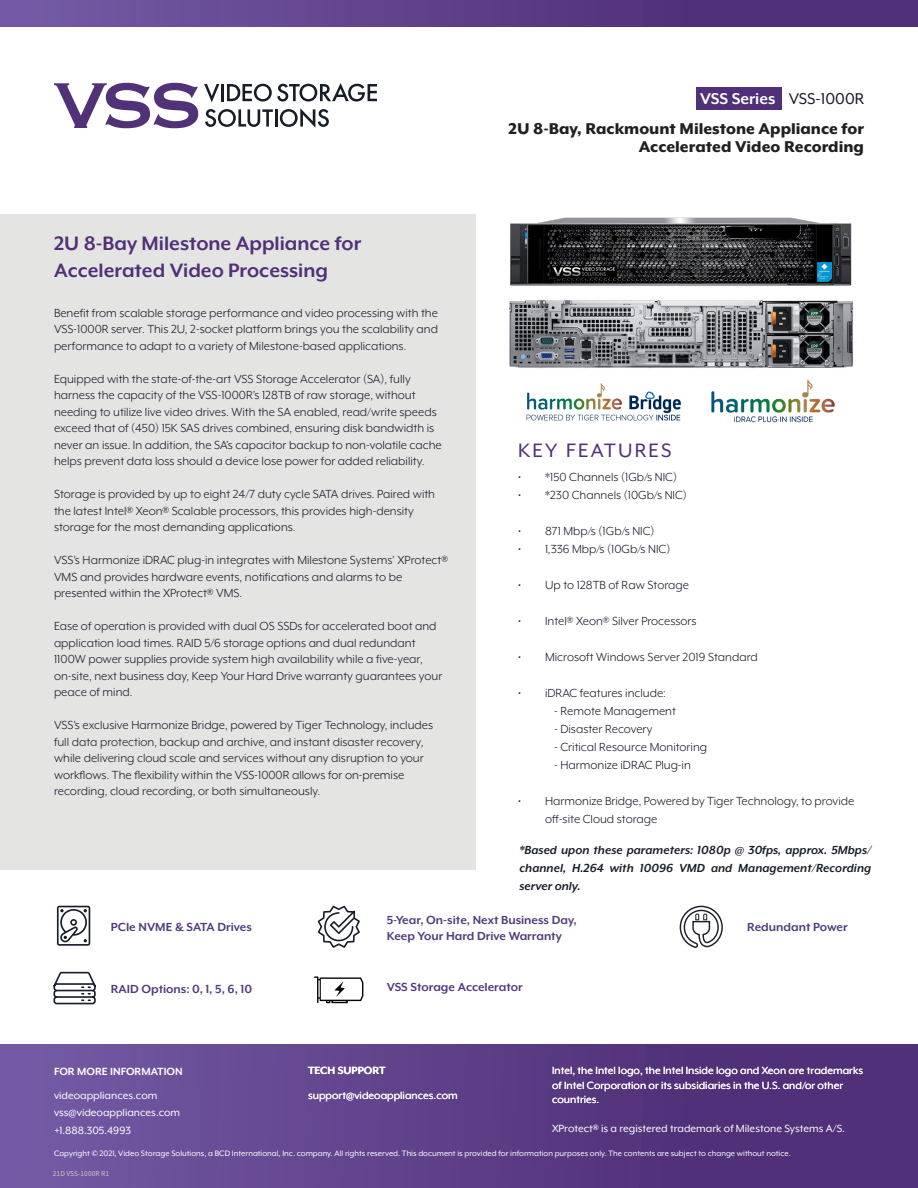
<style>
.page{position:relative;width:918px;height:1188px;background:#fff}
.page>*{position:absolute;margin:0;border:0;box-sizing:border-box;transform-origin:0 0}
.t1{font:700 22.35px "Mr Eaves XL Mod OT";color:#503078}
.t2{font:22.35px "Mr Eaves XL Mod OT";letter-spacing:.1em;color:#503078}
.t3{font:800 18px/29.5px "Mr Eaves XL Mod OT";color:#231f20;text-align:right}
.Paragraph_Text{font:13.5px/16.5px "Mr Eaves XL Mod OT";color:#181d29}
.Model_Numbers{font:700 13.5px/16.2px "Mr Eaves XL Mod OT";color:#513c7c}
.Paragraph_Text-2{font:italic 700 13.5px/18px "Mr Eaves XL Mod OT";color:#181d29;text-align:justify}
.t4{font:12px/17.4px "Mr Eaves XL Mod OT";color:#fff}
.t5{font:700 12px "Mr Eaves XL Mod OT";color:#fff}
.t6{font:9px "Mr Eaves XL Mod OT";color:#fff}
.t7{font:7.5px "Source Sans Pro";color:#c8c8c5}
.s1{font-weight:700;color:#fff}
.s2{font-weight:400;color:#181d29}
</style>
<div class="page">
<div style="left:0;top:0;width:918px;height:27px;background:linear-gradient(to right,#7359a3,#49286f)"></div>
<svg style="left:54px;top:83px;width:144px;height:45px"></svg>
<svg style="left:204px;top:84px;width:15px;height:18px"></svg>
<hr style="left:221px;top:84px;width:3px;height:17px;background:#181c27">
<svg style="left:227px;top:83px;width:150px;height:19px"></svg>
<svg style="left:205px;top:109px;width:68px;height:18px"></svg>
<hr style="left:275px;top:109px;width:3px;height:18px;background:#181c27">
<svg style="left:280px;top:108px;width:49px;height:20px"></svg>
<div style="left:0;top:1044px;width:918px;height:144px;background:linear-gradient(to right,#7359a3,#49286f)"></div>
<div style="left:696px;top:87px;width:86px;height:22px;background:#503078"></div>
<div style="left:0;top:214px;width:475px;height:655px;background:#e4e4e3"></div>
<img style="left:510px;top:217px;width:342px;height:69px">
<svg style="left:57px;top:906px;width:33px;height:40px"></svg>
<svg style="left:679px;top:905px;width:44px;height:43px"></svg>
<svg style="left:53px;top:971px;width:43px;height:34px"></svg>
<svg style="left:318px;top:906px;width:42px;height:42px"></svg>
<svg style="left:314px;top:976px;width:49px;height:27px"></svg>
<img style="left:526px;top:383px;width:155px;height:38px">
<img style="left:509px;top:300px;width:345px;height:68px">
<img style="left:711px;top:379px;width:124px;height:44px">
<img style="left:817px;top:262px;width:14px;height:20px">
<p class="t1" style="left:54px;top:232px;width:309px">2U 8-Bay Milestone Appliance for</p>
<p class="t1" style="left:54px;top:259px;width:276px">Accelerated Video Processing</p>
<p class="Paragraph_Text" style="left:54px;top:305px;width:386px;text-align:justify">Benefit from scalable storage performance and video processing with the VSS-1000R server. This 2U, 2-socket platform brings you the scalability and performance to adapt to a variety of Milestone-based applications.</p>
<p class="Paragraph_Text" style="left:54px;top:371px;width:389px">Equipped with the state-of-the-art VSS Storage Accelerator (SA), fully harness the capacity of the VSS-1000R’s 128TB of raw storage, without needing to utilize live video drives. With the SA enabled, read/write speeds exceed that of (450) 15K SAS drives combined, ensuring disk bandwidth is never an issue. In addition, the SA’s capacitor backup to non-volatile cache helps prevent data loss should a device lose power for added reliability.</p>
<p class="Paragraph_Text" style="left:54px;top:486px;width:383px">Storage is provided by up to eight 24/7 duty cycle SATA drives. Paired with the latest Intel® Xeon® Scalable processors, this provides high-density storage for the most demanding applications.</p>
<p class="Paragraph_Text" style="left:54px;top:552px;width:395px">VSS’s Harmonize iDRAC plug-in integrates with Milestone Systems’ XProtect®<br>VMS and provides hardware events, notifications and alarms to be presented within the XProtect® VMS.</p>
<p class="Paragraph_Text" style="left:54px;top:618px;width:390px">Ease of operation is provided with dual OS SSDs for accelerated boot and application load times. RAID 5/6 storage options and dual redundant 1100W power supplies provide system high availability while a five-year, on-site, next business day, Keep Your Hard Drive warranty guarantees your peace of mind.</p>
<p class="Paragraph_Text" style="left:54px;top:717px;width:381px">VSS’s exclusive Harmonize Bridge, powered by Tiger Technology, includes full data protection, backup and archive, and instant disaster recovery, while delivering cloud scale and services without any disruption to your workflows. The flexibility within the VSS-1000R allows for on-premise recording, cloud recording, or both simultaneously.</p>
<h2 class="t3" style="left:508px;top:84px;width:357px"><span class="s1">VSS Series</span> <span class="s2">VSS-1000R<br></span>2U 8-Bay, Rackmount Milestone Appliance for</h2>
<h2 class="t3" style="left:639px;top:132px;width:227px">Accelerated Video Recording</h2>
<p class="t2" style="left:518px;top:439px;width:155px">KEY FEATURES</p>
<p class="Paragraph_Text" style="left:518px;top:468px;width:160px">• *150 Channels (1Gb/s NIC)</p>
<p class="Paragraph_Text" style="left:518px;top:486px;width:170px">• *230 Channels (10Gb/s NIC)</p>
<p class="Paragraph_Text" style="left:518px;top:522px;width:138px">• 871 Mbp/s (1Gb/s NIC)</p>
<p class="Paragraph_Text" style="left:518px;top:540px;width:154px">• 1,336 Mbp/s (10Gb/s NIC)</p>
<p class="Paragraph_Text" style="left:518px;top:576px;width:172px">• Up to 128TB of Raw Storage</p>
<p class="Paragraph_Text" style="left:518px;top:612px;width:180px">• Intel® Xeon® Silver Processors</p>
<p class="Paragraph_Text" style="left:518px;top:648px;width:241px">• Microsoft Windows Server 2019 Standard</p>
<p class="Paragraph_Text" style="left:518px;top:684px;width:149px">• iDRAC features include:</p>
<p class="Paragraph_Text" style="left:554px;top:702px;width:123px">- Remote Management</p>
<p class="Paragraph_Text" style="left:554px;top:720px;width:100px">- Disaster Recovery</p>
<p class="Paragraph_Text" style="left:554px;top:738px;width:155px">- Critical Resource Monitoring</p>
<p class="Paragraph_Text" style="left:554px;top:756px;width:138px">- Harmonize iDRAC Plug-in</p>
<p class="Paragraph_Text" style="left:545px;top:792px;width:311px;line-height:18px;text-indent:-27px">• Harmonize Bridge, Powered by Tiger Technology, to provide off-site Cloud storage</p>
<p class="Paragraph_Text-2" style="left:520px;top:841px;width:353px">*Based upon these parameters: 1080p @ 30fps, approx. 5Mbps/ channel, H.264 with 10096 VMD and Management/Recording server only.</p>
<p class="Model_Numbers" style="left:387px;top:912px;width:192px">5-Year, On-site, Next Business Day,<br>Keep Your Hard Drive Warranty</p>
<p class="Model_Numbers" style="left:111px;top:919px;width:142px">PCIe NVME &amp; SATA Drives</p>
<p class="Model_Numbers" style="left:747px;top:919px;width:102px">Redundant Power</p>
<p class="Model_Numbers" style="left:111px;top:981px;width:143px">RAID Options: 0, 1, 5, 6, 10</p>
<p class="Model_Numbers" style="left:387px;top:979px;width:138px">VSS Storage Accelerator</p>
<p class="t5" style="left:308px;top:1065px;width:79px">TECH SUPPORT</p>
<p class="t4" style="left:308px;top:1087px;width:151px">support@videoappliances.com</p>
<p class="t4" style="left:552px;top:1063px;width:312px;line-height:14.4px">Intel, the Intel logo, the Intel Inside logo and Xeon are trademarks of Intel Corporation or its subsidiaries in the U.S. and/or other countries.</p>
<p class="t5" style="left:54px;top:1065px;width:130px">FOR MORE INFORMATION</p>
<p class="t4" style="left:54px;top:1087px;width:128px">videoappliances.com vss@videoappliances.com +1.888.305.4993</p>
<p class="t4" style="left:552px;top:1120px;width:294px">XProtect® is a registered trademark of Milestone Systems A/S.</p>
<p class="t6" style="left:54px;top:1149px;width:738px">Copyright © 2021, Video Storage Solutions, a BCD International, Inc. company. All rights reserved. This document is provided for information purposes only. The contents are subject to change without notice.</p>
<p class="t7" style="left:53px;top:1169px;width:58px">21D VSS-1000R R1</p>
</div>
